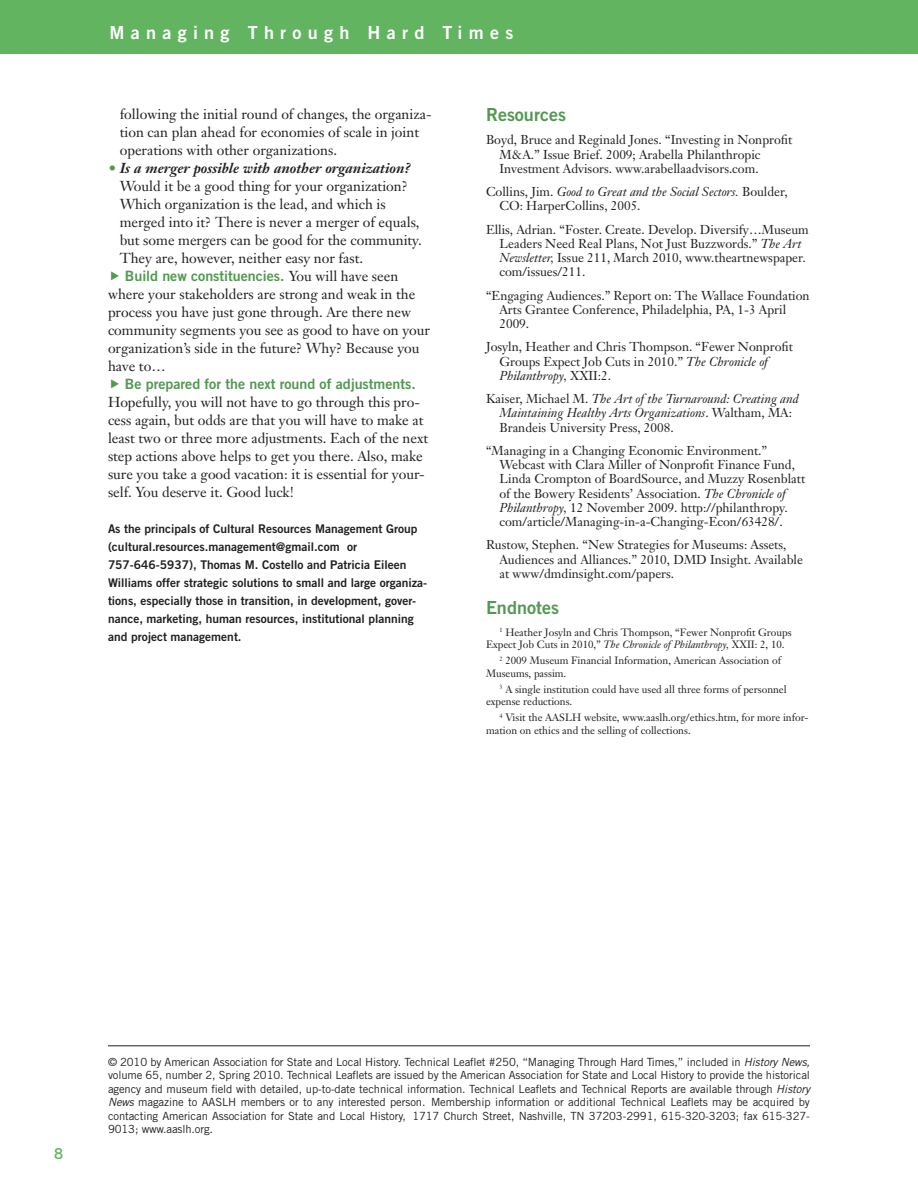
<style>
.page{position:relative;width:918px;height:1188px;background:#fff}
.page>*{position:absolute;margin:0;border:0;box-sizing:border-box;transform-origin:0 0}
.t1{font:18px "Trade Gothic Bold Two";letter-spacing:.35em;color:#fff}
.Trade_Bold2_12_12{font:18px "Trade Gothic Bold Two";color:#529851}
.t2{font:15px "Copperplate Thirty AB";color:#63b461}
.Body_Janson{font:14.25px/18px "Janson Text";color:#231f20}
.Body_References{font:12.75px/14.2px "Janson Text";color:#231f20}
.Body_References-2{font:italic 12.75px/14.2px "Janson Text";color:#231f20}
.Author_s_Bios{font:12px/18px "Trade Gothic Bold Two";color:#231f20}
.t3{font:11.25px/13.5px "Trade Gothic";letter-spacing:-.01em;color:#231f20;text-align:justify}
.Endnote{font:10.5px/12.8px "Janson Text";color:#231f20}
.s1{font-weight:700;font-style:italic;color:#529851}
.s2{font-weight:700;font-style:italic}
.s3{font-family:"Trade Gothic Bold Two";color:#529851}
.s4{font-style:italic}
.s5{font-style:normal}
</style>
<div class="page">
<div style="left:0;top:0;width:918px;height:54px;background:#63b461"></div>
<hr style="left:108px;top:1045px;width:702px;height:1px;background:#231f20">
<h1 class="t1" style="left:110px;top:21px;width:405px">Managing Through Hard Times</h1>
<p class="Body_Janson" style="left:120px;top:105px;width:313px">following the initial round of changes, the organiza&shy;tion can plan ahead for economies of scale in joint operations with other organizations.</p>
<p class="Body_Janson" style="left:120px;top:159px;width:304px;text-indent:-12px"><span class="s1">•</span> <span class="s2">Is a merger possible with another organization?<br></span>Would it be a good thing for your organization?<br>Which organization is the lead, and which is merged into it? There is never a merger of equals, but some mergers can be good for the community.<br>They are, however, neither easy nor fast.</p>
<p class="Body_Janson" style="left:108px;top:267px;width:324px;text-indent:17px"><span class="s3">Build new constituencies.</span> You will have seen where your stakeholders are strong and weak in the process you have just gone through. Are there new community segments you see as good to have on your organization’s side in the future? Why? Because you have to…</p>
<p class="Body_Janson" style="left:108px;top:375px;width:322px;text-indent:17px"><span class="s3">Be prepared for the next round of adjustments.<br></span>Hopefully, you will not have to go through this pro&shy;cess again, but odds are that you will have to make at least two or three more adjustments. Each of the next step actions above helps to get you there. Also, make sure you take a good vacation: it is essential for your&shy;self. You deserve it. Good luck!</p>
<p class="Author_s_Bios" style="left:108px;top:520px;width:321px">As the principals of Cultural Resources Management Group (cultural.resources.management@gmail.com or 757-646-5937), Thomas M. Costello and Patricia Eileen Williams offer strategic solutions to small and large organiza&shy;tions, especially those in transition, in development, gover&shy;nance, marketing, human resources, institutional planning and project management.</p>
<p class="Trade_Bold2_12_12" style="left:486px;top:103px;width:81px">Resources</p>
<p class="Body_References" style="left:500px;top:133px;width:295px;text-indent:-14px">Boyd, Bruce and Reginald Jones. “Investing in Nonprofit<br>M&amp;A.” Issue Brief. 2009; Arabella Philanthropic<br>Investment Advisors. www.arabellaadvisors.com.</p>
<p class="Body_References" style="left:500px;top:184px;width:290px;text-indent:-14px">Collins, Jim. <span class="s4">Good to Great and the Social Sectors.</span> Boulder,<br>CO: HarperCollins, 2005.</p>
<p class="Body_References" style="left:500px;top:222px;width:311px;text-indent:-14px">Ellis, Adrian. “Foster. Create. Develop. Diversify…Museum Leaders Need Real Plans, Not Just Buzzwords.” <span class="s4">The Art Newsletter,</span> Issue 211, March 2010, www.theartnewspaper. com/issues/211.</p>
<p class="Body_References" style="left:500px;top:288px;width:312px;text-indent:-14px">“Engaging Audiences.” Report on: The Wallace Foundation<br>Arts Grantee Conference, Philadelphia, PA, 1-3 April<br>2009.</p>
<p class="Body_References" style="left:500px;top:340px;width:295px;text-indent:-14px">Josyln, Heather and Chris Thompson. “Fewer Nonprofit<br>Groups Expect Job Cuts in 2010.” <span class="s4">The Chronicle of<br>Philanthropy,</span> XXII:2.</p>
<p class="Body_References-2" style="left:500px;top:392px;width:301px;text-indent:-14px"><span class="s5">Kaiser, Michael M.</span> The Art of the Turnaround: Creating and<br>Maintaining Healthy Arts Organizations<span class="s5">. Waltham, MA:<br>Brandeis University Press, 2008.</span></p>
<p class="Body_References" style="left:500px;top:443px;width:307px;text-indent:-14px">“Managing in a Changing Economic Environment.” Webcast with Clara Miller of Nonprofit Finance Fund, Linda Crompton of BoardSource, and Muzzy Rosenblatt of the Bowery Residents’ Association. <span class="s4">The Chronicle of Philanthropy,</span> 12 November 2009. http://philanthropy. com/article/Managing-in-a-Changing-Econ/63428/.</p>
<p class="Body_References" style="left:500px;top:538px;width:305px;text-indent:-14px">Rustow, Stephen. “New Strategies for Museums: Assets,<br>Audiences and Alliances.” 2010, DMD Insight. Available at www/dmdinsight.com/papers.</p>
<p class="Trade_Bold2_12_12" style="left:486px;top:596px;width:75px">Endnotes</p>
<p class="Endnote" style="left:486px;top:625px;width:307px;text-indent:13px"><sup>1</sup> Heather Josyln and Chris Thompson, “Fewer Nonprofit Groups<br>Expect Job Cuts in 2010,” <span class="s4">The Chronicle of Philanthropy,</span> XXII: 2, 10.</p>
<p class="Endnote" style="left:486px;top:654px;width:297px;text-indent:13px"><sup>2</sup> 2009 Museum Financial Information, American Association of<br>Museums, passim.</p>
<p class="Endnote" style="left:486px;top:683px;width:302px;text-indent:13px"><sup>3</sup> A single institution could have used all three forms of personnel expense reductions.</p>
<p class="Endnote" style="left:486px;top:711px;width:324px;text-indent:13px"><sup>4</sup> Visit the AASLH website, www.aaslh.org/ethics.htm, for more infor&shy;mation on ethics and the selling of collections.</p>
<p class="t2" style="left:54px;top:1145px;width:11px">8</p>
<p class="t3" style="left:108px;top:1055px;width:704px">© 2010 by American Association for State and Local H istory. Technical Leaflet #250, “M anaging Through H ard Times,” included in <span class="s4">History News, </span>volume 65, number 2, Spring 2010. Technical Leaflets are issued by the American Association for State and Local H istory to provide the historical agency and museum field with detailed, up-to-date technical information. Technical Leaflets and Technical Reports are available through <span class="s4">History News</span> magazine to AASLH</p>
<p class="t3" style="left:108px;top:1096px;width:703px;text-indent:133px">members or to any interested person. M embership information or additional Technical Leaflets may be acquired by contacting American Association for State and Local H istory, 1717 Church Street, N ashville, TN 37203-2991, 615-320-3203; fax 615-327- 9013; www.aaslh.org.</p>
</div>
